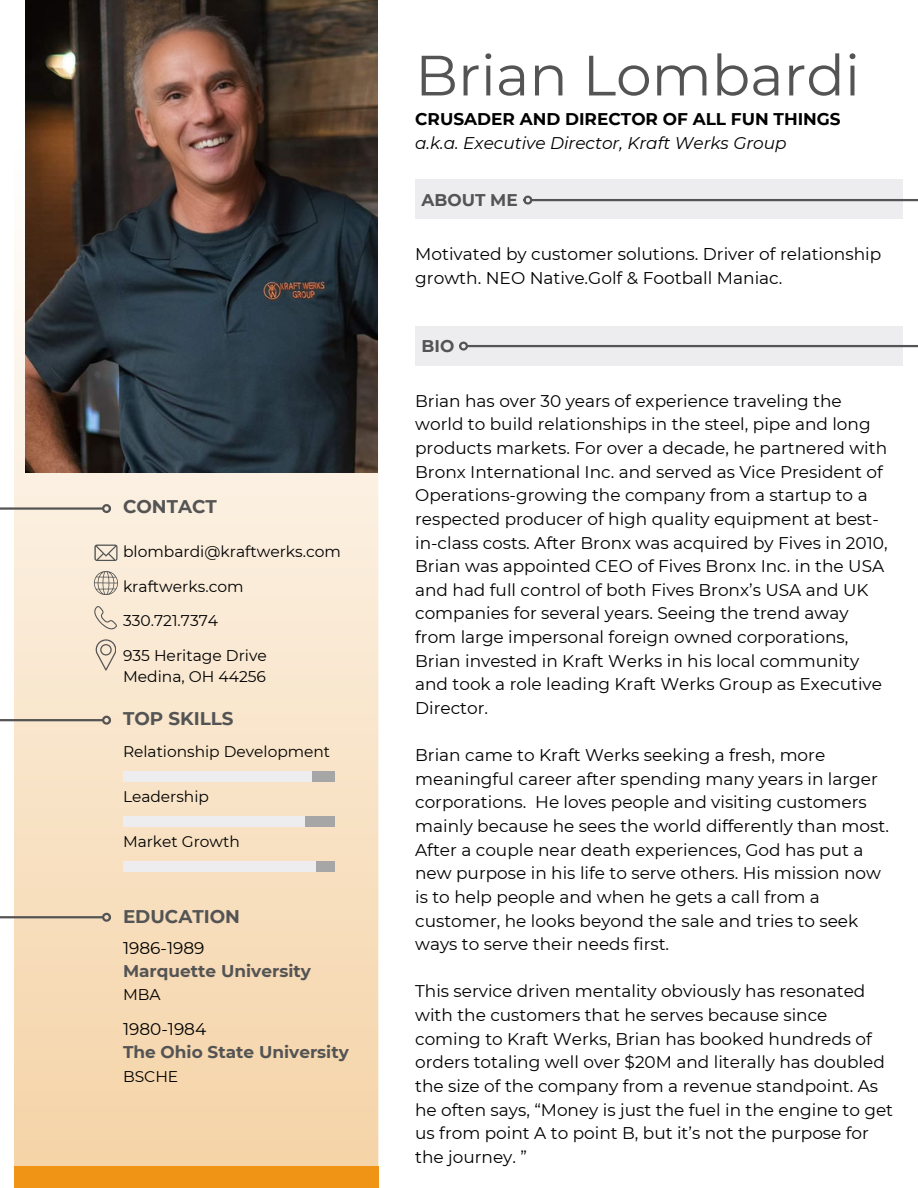
<style>
.page{position:relative;width:918px;height:1188px;background:#fff}
.page>*{position:absolute;margin:0;border:0;box-sizing:border-box;transform-origin:0 0}
.t1{font:56.7px "Montserrat";color:#545454}
.t2{font:700 18.3px "Montserrat";color:#545454}
.t3{font:16.95px/23.7px "Montserrat";color:#000}
.t4{font:700 16.95px "Montserrat";color:#545454}
.t5{font:italic 16.95px "Montserrat";color:#000}
.t6{font:700 16.95px "Montserrat";color:#000}
.t7{font:15.45px "Montserrat";color:#000}
</style>
<div class="page">
<svg style="left:13px;top:0;width:365px;height:1166px;background:#f7e1c5"></svg>
<img style="left:26px;top:0;width:352px;height:472px">
<div style="left:123px;top:771px;width:212px;height:11px;background:#a6a6a6"></div>
<div style="left:123px;top:771px;width:188px;height:11px;background:#edecef"></div>
<div style="left:123px;top:816px;width:212px;height:11px;background:#a6a6a6"></div>
<div style="left:123px;top:816px;width:182px;height:11px;background:#edecef"></div>
<div style="left:123px;top:861px;width:212px;height:11px;background:#a6a6a6"></div>
<div style="left:123px;top:861px;width:193px;height:11px;background:#edecef"></div>
<div style="left:415px;top:180px;width:488px;height:39px;background:#edecef"></div>
<div style="left:415px;top:326px;width:488px;height:40px;background:#edecef"></div>
<svg style="left:94px;top:545px;width:24px;height:16px"></svg>
<svg style="left:96px;top:639px;width:20px;height:32px"></svg>
<svg style="left:94px;top:571px;width:24px;height:24px"></svg>
<svg style="left:94px;top:605px;width:24px;height:24px"></svg>
<hr style="left:532px;top:199px;width:386px;height:2px;background:#545454">
<div style="left:523px;top:196px;width:9px;height:9px;border:2px solid #545454;border-radius:50%"></div>
<hr style="left:467px;top:345px;width:451px;height:2px;background:#545454">
<div style="left:459px;top:342px;width:9px;height:9px;border:2px solid #545454;border-radius:50%"></div>
<div style="left:13px;top:1167px;width:365px;height:21px;background:#f09415"></div>
<hr style="left:0;top:916px;width:103px;height:2px;background:#545454">
<div style="left:102px;top:913px;width:9px;height:9px;border:2px solid #545454;border-radius:50%"></div>
<hr style="left:0;top:719px;width:103px;height:2px;background:#545454">
<div style="left:102px;top:716px;width:9px;height:9px;border:2px solid #545454;border-radius:50%"></div>
<hr style="left:0;top:507px;width:103px;height:3px;background:#545454">
<div style="left:102px;top:504px;width:9px;height:9px;border:2px solid #545454;border-radius:50%"></div>
<p class="t2" style="left:123px;top:495px;width:95px">CONTACT</p>
<p class="t7" style="left:123px;top:542px;width:220px">blombardi@kraftwerks.com</p>
<p class="t7" style="left:123px;top:577px;width:122px">kraftwerks.com</p>
<p class="t7" style="left:123px;top:611px;width:97px">330.721.7374</p>
<p class="t7" style="left:123px;top:646px;width:145px">935 Heritage Drive</p>
<p class="t7" style="left:123px;top:667px;width:145px">Medina, OH 44256</p>
<p class="t2" style="left:123px;top:708px;width:112px">TOP SKILLS</p>
<p class="t7" style="left:123px;top:742px;width:209px">Relationship Development</p>
<p class="t7" style="left:123px;top:787px;width:88px">Leadership</p>
<p class="t7" style="left:123px;top:832px;width:118px">Market Growth</p>
<p class="t2" style="left:123px;top:905px;width:119px">EDUCATION</p>
<p class="t3" style="left:123px;top:936px;width:83px">1986-1989</p>
<p class="t4" style="left:123px;top:960px;width:189px">Marquette University</p>
<p class="t7" style="left:123px;top:985px;width:39px">MBA</p>
<p class="t3" style="left:123px;top:1017px;width:85px">1980-1984</p>
<p class="t4" style="left:123px;top:1042px;width:227px">The Ohio State University</p>
<p class="t7" style="left:123px;top:1067px;width:57px">BSCHE</p>
<p class="t1" style="left:415px;top:41px;width:446px">Brian Lombardi</p>
<p class="t6" style="left:415px;top:109px;width:427px">CRUSADER AND DIRECTOR OF ALL FUN THINGS</p>
<p class="t5" style="left:415px;top:132px;width:373px">a.k.a. Executive Director, Kraft Werks Group</p>
<p class="t4" style="left:422px;top:189px;width:98px">ABOUT ME</p>
<p class="t3" style="left:415px;top:242px;width:468px">Motivated by customer solutions. Driver of relationship growth. NEO Native.Golf &amp; Football Maniac.</p>
<p class="t4" style="left:422px;top:336px;width:34px">BIO</p>
<p class="t3" style="left:415px;top:389px;width:474px">Brian has over 30 years of experience traveling the world to build relationships in the steel, pipe and long products markets. For over a decade, he partnered with Bronx International Inc. and served as Vice President of Operations-growing the company from a startup to a respected producer of high quality equipment at best&shy;in-class costs. After Bronx was acquired by Fives in 2010, Brian was appointed CEO of Fives Bronx Inc. in the USA and had full control of both Fives Bronx’s USA and UK companies for several years. Seeing the trend away from large impersonal foreign owned corporations, Brian invested in Kraft Werks in his local community and took a role leading Kraft Werks Group as Executive Director.</p>
<p class="t3" style="left:415px;top:743px;width:475px">Brian came to Kraft Werks seeking a fresh, more meaningful career after spending many years in larger corporations. He loves people and visiting customers mainly because he sees the world differently than most.<br>After a couple near death experiences, God has put a new purpose in his life to serve others. His mission now is to help people and when he gets a call from a customer, he looks beyond the sale and tries to seek ways to serve their needs first.</p>
<p class="t3" style="left:415px;top:980px;width:480px">This service driven mentality obviously has resonated with the customers that he serves because since coming to Kraft Werks, Brian has booked hundreds of orders totaling well over $20M and literally has doubled the size of the company from a revenue standpoint. As he often says, “Money is just the fuel in the engine to get us from point A to point B, but it’s not the purpose for the journey. ”</p>
</div>
